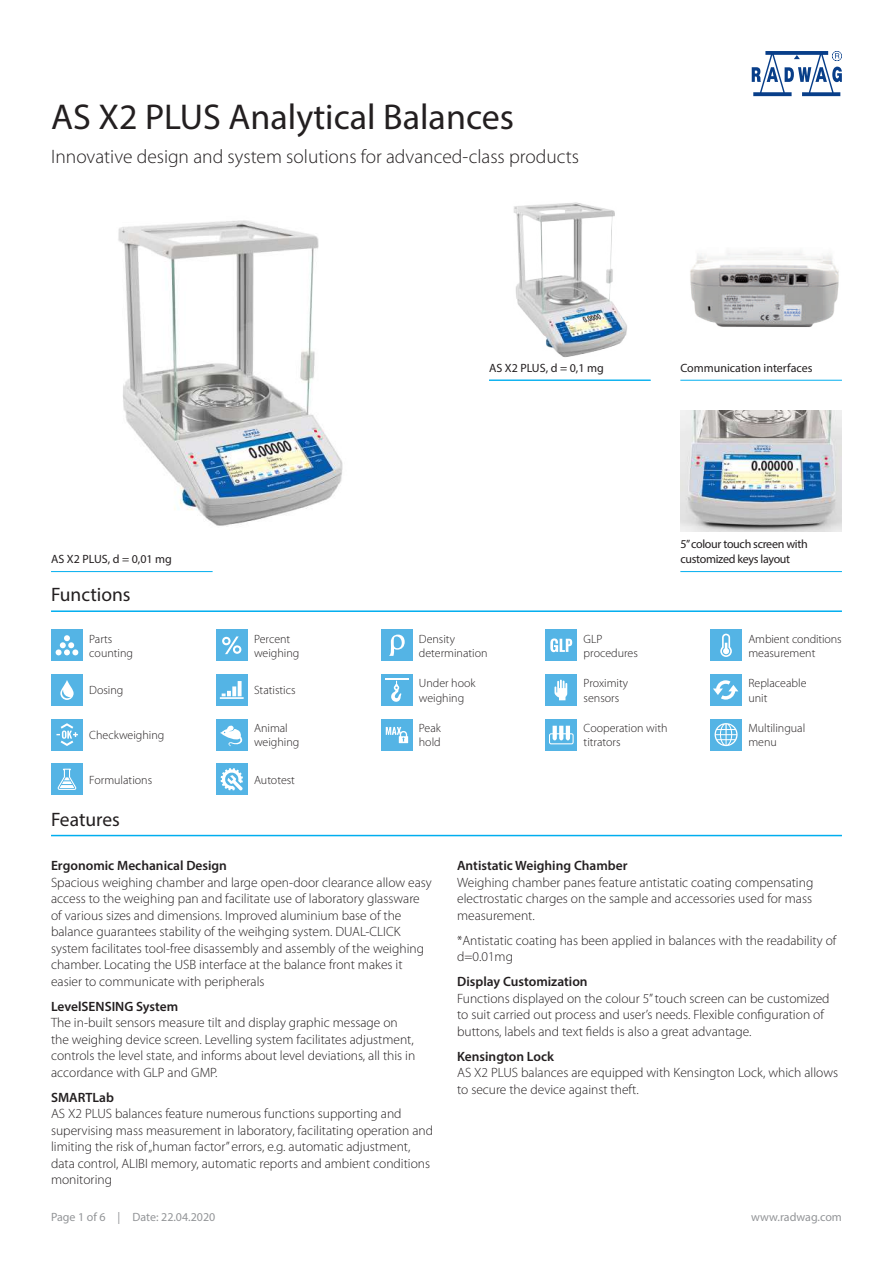
<style>
.page{position:relative;width:893px;height:1263px;background:#fff}
.page>*{position:absolute;margin:0;border:0;box-sizing:border-box;transform-origin:0 0}
.t1{font:36px "Myriad Pro";color:#231f20}
.t2{font:300 19.5px "Myriad Pro";color:#231f20}
.t3{font:19.5px "Myriad Pro";color:#231f20}
.t4{font:300 13.5px/16.5px "Myriad Pro";color:#231f20}
.t5{font:600 13.5px "Myriad Pro";color:#231f20}
.t6{font:300 12px/14.4px "Myriad Pro";color:#231f20}
.t7{font:12px "Myriad Pro";color:#231f20}
.t8{font:12px/14.4px "Myriad Pro";letter-spacing:-.025em;color:#231f20}
.t9{font:12px "Myriad Pro";color:#939598}
</style>
<div class="page">
<svg style="left:752px;top:51px;width:90px;height:45px"></svg>
<hr style="left:51px;top:571px;width:162px;height:1px;background:#00aeef">
<hr style="left:51px;top:610px;width:791px;height:2px;background:#00aeef">
<hr style="left:51px;top:835px;width:791px;height:1px;background:#00aeef">
<div style="left:381px;top:719px;width:31px;height:31px;background:#54b4e5"></div>
<svg style="left:386px;top:727px;width:22px;height:16px"></svg>
<div style="left:51px;top:629px;width:32px;height:32px;background:#54b4e5"></div>
<svg style="left:56px;top:635px;width:22px;height:20px"></svg>
<div style="left:216px;top:629px;width:32px;height:32px;background:#54b4e5"></div>
<svg style="left:222px;top:636px;width:19px;height:18px"></svg>
<div style="left:710px;top:629px;width:32px;height:32px;background:#54b4e5"></div>
<svg style="left:720px;top:634px;width:12px;height:23px"></svg>
<div style="left:51px;top:674px;width:32px;height:32px;background:#54b4e5"></div>
<svg style="left:60px;top:680px;width:14px;height:20px"></svg>
<div style="left:216px;top:674px;width:32px;height:32px;background:#54b4e5"></div>
<hr style="left:220px;top:697px;width:24px;height:2px;background:#fff">
<svg style="left:222px;top:691px;width:9px;height:5px"></svg>
<svg style="left:232px;top:686px;width:4px;height:10px"></svg>
<svg style="left:238px;top:681px;width:4px;height:15px"></svg>
<div style="left:545px;top:719px;width:32px;height:31px;background:#54b4e5"></div>
<svg style="left:549px;top:726px;width:25px;height:18px"></svg>
<div style="left:51px;top:719px;width:32px;height:31px;background:#54b4e5"></div>
<svg style="left:56px;top:723px;width:22px;height:23px"></svg>
<div style="left:216px;top:719px;width:32px;height:31px;background:#54b4e5"></div>
<svg style="left:220px;top:725px;width:22px;height:21px"></svg>
<div style="left:545px;top:629px;width:32px;height:32px;background:#54b4e5"></div>
<svg style="left:550px;top:638px;width:22px;height:14px"></svg>
<div style="left:710px;top:674px;width:32px;height:32px;background:#54b4e5"></div>
<svg style="left:713px;top:680px;width:25px;height:20px"></svg>
<div style="left:51px;top:763px;width:32px;height:32px;background:#54b4e5"></div>
<svg style="left:58px;top:769px;width:18px;height:21px"></svg>
<div style="left:545px;top:674px;width:32px;height:32px;background:#54b4e5"></div>
<svg style="left:554px;top:680px;width:13px;height:20px"></svg>
<div style="left:216px;top:763px;width:32px;height:32px;background:#54b4e5"></div>
<svg style="left:221px;top:768px;width:22px;height:23px"></svg>
<div style="left:381px;top:629px;width:31px;height:32px;background:#54b4e5"></div>
<svg style="left:389px;top:635px;width:16px;height:21px"></svg>
<div style="left:710px;top:719px;width:32px;height:31px;background:#54b4e5"></div>
<svg style="left:715px;top:723px;width:23px;height:23px"></svg>
<div style="left:381px;top:674px;width:31px;height:32px;background:#54b4e5"></div>
<svg style="left:391px;top:681px;width:11px;height:21px"></svg>
<hr style="left:385px;top:678px;width:23px;height:2px;background:#fff">
<hr style="left:680px;top:380px;width:162px;height:1px;background:#00aeef">
<hr style="left:680px;top:571px;width:162px;height:1px;background:#00aeef">
<hr style="left:489px;top:380px;width:162px;height:1px;background:#00aeef">
<img style="left:690px;top:251px;width:149px;height:76px">
<img style="left:680px;top:410px;width:162px;height:121px">
<img style="left:118px;top:220px;width:225px;height:307px">
<img style="left:513px;top:202px;width:114px;height:156px">
<h1 class="t1" style="left:51px;top:95px;width:465px">AS X2 PLUS Analytical Balances</h1>
<h2 class="t2" style="left:51px;top:145px;width:529px">Innovative design and system solutions for advanced-class products</h2>
<p class="t7" style="left:51px;top:552px;width:122px">AS X2 PLUS, d = 0,01 mg</p>
<h2 class="t3" style="left:51px;top:583px;width:81px">Functions</h2>
<p class="t7" style="left:489px;top:361px;width:116px">AS X2 PLUS, d = 0,1 mg</p>
<p class="t7" style="left:680px;top:361px;width:134px">Communication interfaces</p>
<p class="t8" style="left:680px;top:537px;width:129px">5’’ colour touch screen with customized keys layout</p>
<p class="t6" style="left:89px;top:631px;width:45px">Parts counting</p>
<p class="t6" style="left:254px;top:631px;width:47px">Percent weighing</p>
<p class="t6" style="left:748px;top:631px;width:95px">Ambient conditions measurement</p>
<p class="t6" style="left:89px;top:683px;width:36px">Dosing</p>
<p class="t6" style="left:254px;top:683px;width:43px">Statistics</p>
<p class="t6" style="left:584px;top:721px;width:85px">Cooperation with titrators</p>
<p class="t6" style="left:584px;top:631px;width:56px">GLP procedures</p>
<p class="t6" style="left:419px;top:631px;width:70px">Density determination</p>
<p class="t6" style="left:748px;top:676px;width:60px">Replaceable unit</p>
<p class="t6" style="left:419px;top:676px;width:58px">Under hook weighing</p>
<p class="t6" style="left:584px;top:676px;width:46px">Proximity sensors</p>
<p class="t6" style="left:748px;top:721px;width:58px">Multilingual menu</p>
<p class="t6" style="left:419px;top:721px;width:24px">Peak hold</p>
<p class="t6" style="left:89px;top:728px;width:77px">Checkweighing</p>
<p class="t6" style="left:254px;top:721px;width:47px">Animal weighing</p>
<p class="t6" style="left:89px;top:772px;width:64px">Formulations</p>
<p class="t6" style="left:254px;top:772px;width:42px">Autotest</p>
<h2 class="t3" style="left:51px;top:807px;width:70px">Features</h2>
<p class="t5" style="left:51px;top:857px;width:177px">Ergonomic Mechanical Design</p>
<p class="t4" style="left:51px;top:874px;width:382px">Spacious weighing chamber and large open-door clearance allow easy access to the weighing pan and facilitate use of laboratory glassware of various sizes and dimensions. Improved aluminium base of the balance guarantees stability of the weihging system. DUAL-CLICK system facilitates tool-free disassembly and assembly of the weighing chamber. Locating the USB interface at the balance front makes it easier to communicate with peripherals</p>
<p class="t5" style="left:51px;top:997px;width:129px">LevelSENSING System</p>
<p class="t4" style="left:51px;top:1014px;width:366px">The in-built sensors measure tilt and display graphic message on the weighing device screen. Levelling system facilitates adjustment, controls the level state, and informs about level deviations, all this in accordance with GLP and GMP.</p>
<p class="t5" style="left:51px;top:1088px;width:64px">SMARTLab</p>
<p class="t4" style="left:51px;top:1105px;width:383px">AS X2 PLUS balances feature numerous functions supporting and supervising mass measurement in laboratory, facilitating operation and limiting the risk of „human factor” errors, e.g. automatic adjustment, data control, ALIBI memory, automatic reports and ambient conditions monitoring</p>
<p class="t5" style="left:457px;top:857px;width:172px">Antistatic Weighing Chamber</p>
<p class="t4" style="left:457px;top:874px;width:358px;text-align:justify">Weighing chamber panes feature antistatic coating compensating electrostatic charges on the sample and accessories used for mass measurement.</p>
<p class="t4" style="left:457px;top:932px;width:381px">*Antistatic coating has been applied in balances with the readability of d=0.01mg</p>
<p class="t5" style="left:457px;top:973px;width:132px">Display Customization</p>
<p class="t4" style="left:457px;top:990px;width:374px">Functions displayed on the colour 5” touch screen can be customized to suit carried out process and user’s needs. Flexible configuration of buttons, labels and text fields is also a great advantage.</p>
<p class="t5" style="left:457px;top:1047px;width:98px">Kensington Lock</p>
<p class="t4" style="left:457px;top:1064px;width:382px">AS X2 PLUS balances are equipped with Kensington Lock, which allows to secure the device against theft.</p>
<p class="t9" style="left:51px;top:1209px;width:166px">Page 1 of 6 | Date: 22.04.2020</p>
<p class="t9" style="left:751px;top:1209px;width:92px">www.radwag.com</p>
</div>
